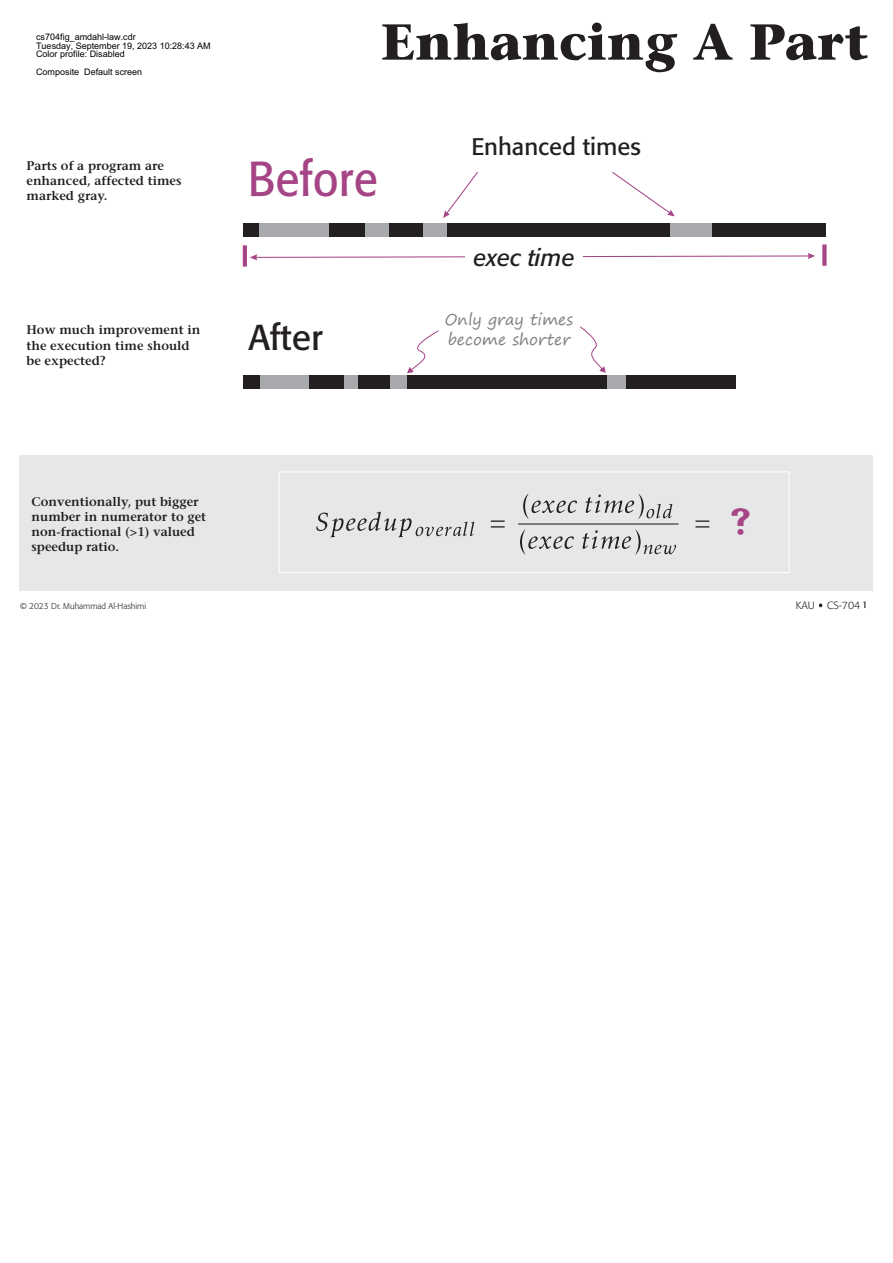
<style>
.page{position:relative;width:893px;height:1263px;background:#fff}
.page>*{position:absolute;margin:0;border:0;box-sizing:border-box;transform-origin:0 0}
.t1{font:700 50.4px "Stone Serif Std";color:#231f20}
.t2{font:48.6px "Formata";color:#a54586;scale:.92 1}
.t3{font:35.7px "Formata";color:#231f20}
.t4{font:23.85px "Formata";color:#231f20}
.t5{font:italic 23.85px "Formata";color:#231f20}
.t6{font:15.75px/19.2px "Segoe Print";color:#808285}
.t7{font:600 12.6px/15px "Stone Serif Std";color:#231f20}
.t8{font:300 10.5px "Formata";color:#231f20}
.t9{font:9px/8.7px "Arial";color:#000}
.t10{font:300 8.4px "Formata";color:#231f20}
.s1{font-weight:400;font-size:9.45px}
</style>
<div class="page">
<div style="left:243px;top:223px;width:583px;height:14px;background:#231f20"></div>
<div style="left:259px;top:223px;width:69px;height:14px;background:#a8a9ad"></div>
<div style="left:365px;top:223px;width:24px;height:14px;background:#a8a9ad"></div>
<div style="left:423px;top:223px;width:24px;height:14px;background:#a8a9ad"></div>
<div style="left:670px;top:224px;width:42px;height:13px;background:#a8a9ad"></div>
<hr style="left:243px;top:245px;width:4px;height:22px;background:#a54586">
<svg style="left:822px;top:245px;width:4px;height:21px"></svg>
<svg style="left:250px;top:253px;width:565px;height:8px"></svg>
<div style="left:465px;top:247px;width:118px;height:21px;background:#fff"></div>
<svg style="left:443px;top:172px;width:35px;height:46px"></svg>
<svg style="left:612px;top:171px;width:63px;height:45px"></svg>
<div style="left:243px;top:375px;width:492px;height:14px;background:#231f20"></div>
<div style="left:260px;top:375px;width:49px;height:14px;background:#a8a9ad"></div>
<div style="left:344px;top:375px;width:13px;height:14px;background:#a8a9ad"></div>
<div style="left:390px;top:375px;width:16px;height:14px;background:#a8a9ad"></div>
<div style="left:607px;top:375px;width:19px;height:14px;background:#a8a9ad"></div>
<div style="left:20px;top:455px;width:853px;height:135px;background:#e6e7e9"></div>
<div style="left:279px;top:471px;width:510px;height:102px;border:1px solid #fff"></div>
<svg style="left:316px;top:512px;width:158px;height:25px"></svg>
<svg style="left:491px;top:521px;width:14px;height:7px"></svg>
<svg style="left:523px;top:493px;width:149px;height:26px"></svg>
<hr style="left:518px;top:523px;width:160px;height:2px;background:#231f20">
<svg style="left:520px;top:529px;width:156px;height:26px"></svg>
<svg style="left:695px;top:521px;width:14px;height:7px"></svg>
<svg style="left:580px;top:326px;width:26px;height:47px"></svg>
<svg style="left:407px;top:330px;width:32px;height:43px"></svg>
<p class="t9" style="left:36px;top:33px;width:176px">cs704fig_amdahl-law.cdr<br>Tuesday, September 19, 2023 10:28:43 AM<br>Color profile: Disabled</p>
<p class="t9" style="left:36px;top:68px;width:108px">Composite Default screen</p>
<p class="t7" style="left:27px;top:160px;width:156px">Parts of a program are enhanced, affected times marked gray.</p>
<p class="t7" style="left:26px;top:324px;width:175px">How much improvement in the execution time should be expected?</p>
<h1 class="t1" style="left:381px;top:23px;width:489px">Enhancing A Part</h1>
<h2 class="t2" style="left:248px;top:158px;width:143px">Before</h2>
<h3 class="t3" style="left:249px;top:322px;width:76px">After</h3>
<h3 class="t4" style="left:471px;top:136px;width:171px">Enhanced times</h3>
<h3 class="t5" style="left:473px;top:244px;width:103px">exec time</h3>
<p class="t6" style="left:445px;top:312px;width:130px">Only gray times become shorter</p>
<p class="t7" style="left:32px;top:495px;width:176px">Conventionally, put bigger number in numerator to get non-fractional (&gt;1) valued speedup ratio.</p>
<p class="t10" style="left:20px;top:601px;width:128px">© 2023 Dr. Muhammad Al-Hashimi</p>
<p class="t8" style="left:796px;top:599px;width:66px">KAU CS 704</p>
<p class="t8" style="left:839px;top:599px;width:30px">- <span class="s1">1</span></p>
</div>
